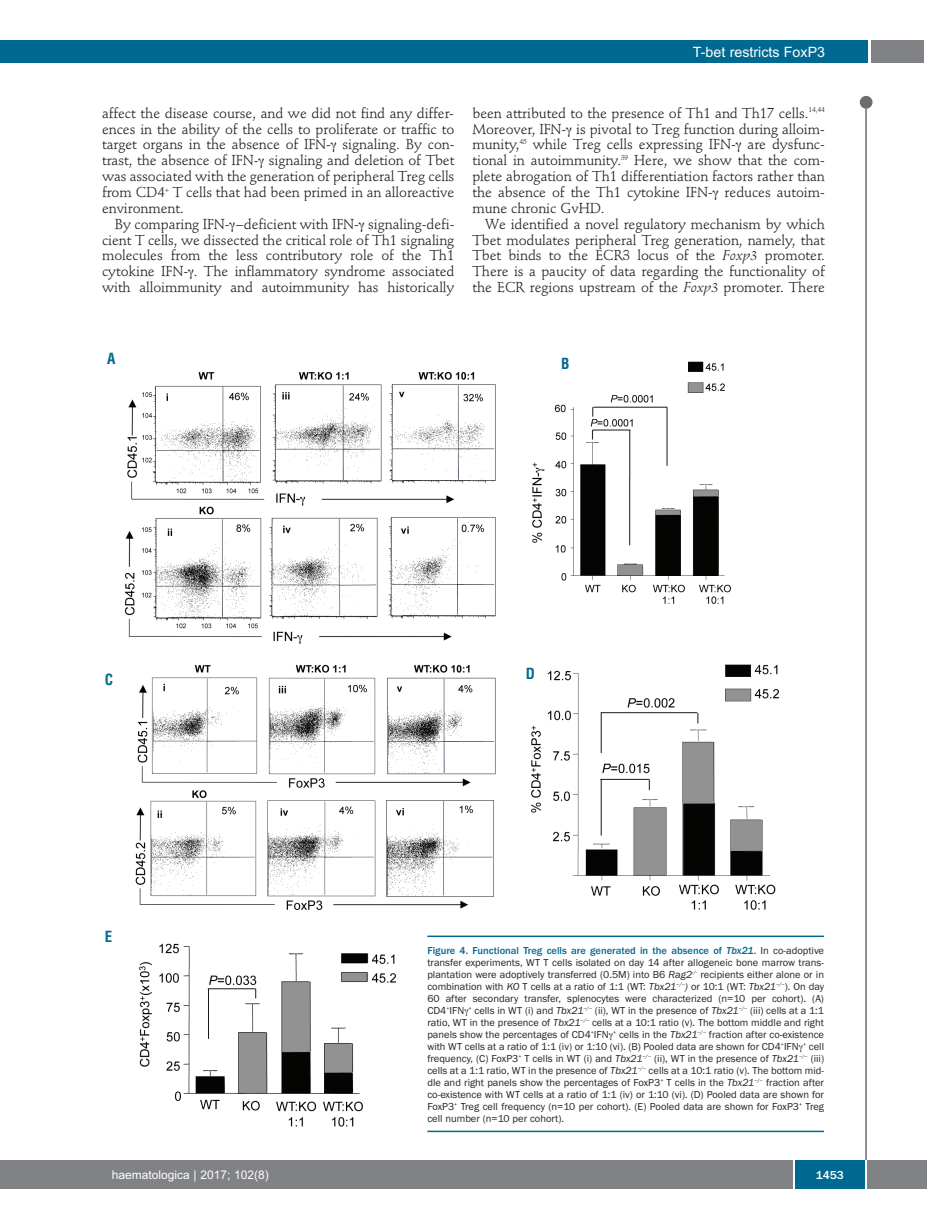
<style>
.page{position:relative;width:927px;height:1225px;background:#fff}
.page>*{position:absolute;margin:0;border:0;box-sizing:border-box;transform-origin:0 0}
.t1{font:700 condensed 15px "Helvetica";color:#006991}
.t2{font:14.25px/15.9px "Stempel Schneidler";letter-spacing:-.005em;color:#231f20;text-align:justify}
.t3{font:14.25px "Arial";color:#fff}
.t4{font:12px "Arial";color:#fff}
.t5{font:500 12px "Franklin Gothic";color:#fff}
.t6{font:10.5px/12px "Franklin Gothic";color:#231f20;text-align:justify}
.s1{font-style:italic}
.s2{font-weight:500;color:#006991}
.s3{font-weight:500;font-style:italic;color:#006991}
</style>
<div class="page">
<div style="left:860px;top:96px;width:12px;height:13px;background:#6c6d70;border-radius:50%"></div>
<hr style="left:865px;top:98px;width:2px;height:1062px;background:#6c6d70">
<div style="left:871px;top:40px;width:52px;height:22px;background:#808285"></div>
<div style="left:18px;top:40px;width:849px;height:22px;background:#006991"></div>
<div style="left:17px;top:1160px;width:910px;height:28px;background:#808285"></div>
<div style="left:795px;top:1160px;width:70px;height:28px;background:#006991"></div>
<hr style="left:793px;top:1160px;width:2px;height:28px;background:#fff">
<hr style="left:865px;top:1160px;width:2px;height:28px;background:#fff">
<div style="left:0;top:40px;width:19px;height:22px;background:#006991"></div>
<div style="left:0;top:1160px;width:18px;height:28px;background:#808285"></div>
<img style="left:124px;top:361px;width:680px;height:772px">
<hr style="left:427px;top:935px;width:397px;height:2px;background:#006991">
<hr style="left:427px;top:1130px;width:397px;height:2px;background:#006991">
<svg style="left:464px;top:1009px;width:4px;height:7px"></svg>
<svg style="left:609px;top:1033px;width:4px;height:7px"></svg>
<svg style="left:799px;top:1045px;width:4px;height:7px"></svg>
<h2 class="t3" style="left:693px;top:44px;width:134px">T-bet restricts FoxP3</h2>
<p class="t2" style="left:102px;top:106px;width:354px">affect the disease course, and we did not find any differ&shy;ences in the ability of the cells to proliferate or traffic to target organs in the absence of IFN- signaling. By con&shy;trast, the absence of IFN- signaling and deletion of Tbet was associated with the generation of peripheral Treg cells from CD4<sup>+</sup> T cells that had been primed in an alloreactive environment.</p>
<p class="t2" style="left:102px;top:217px;width:354px;text-indent:13px">By comparing IFN- −deficient with IFN- signaling-defi&shy;cient T cells, we dissected the critical role of Th1 signaling molecules from the less contributory role of the Th1 cytokine IFN- . The inflammatory syndrome associated with alloimmunity and autoimmunity has historically</p>
<p class="t2" style="left:472px;top:106px;width:354px">been attributed to the presence of Th1 and Th17 cells.<sup>14,44<br></sup>Moreover, IFN- is pivotal to Treg function during alloim&shy;munity,<sup>45</sup> while Treg cells expressing IFN- are dysfunc&shy;tional in autoimmunity.<sup>39</sup> Here, we show that the com&shy;plete abrogation of Th1 differentiation factors rather than the absence of the Th1 cytokine IFN- reduces autoim&shy;mune chronic GvHD.</p>
<p class="t2" style="left:472px;top:217px;width:354px;text-indent:13px">We identified a novel regulatory mechanism by which Tbet modulates peripheral Treg generation, namely, that Tbet binds to the ECR3 locus of the <span class="s1">Foxp3</span> promoter.<br>There is a paucity of data regarding the functionality of the ECR regions upstream of the <span class="s1">Foxp3</span> promoter. There</p>
<h1 class="t1" style="left:107px;top:350px;width:10px">A</h1>
<h1 class="t1" style="left:561px;top:355px;width:10px">B</h1>
<h1 class="t1" style="left:105px;top:671px;width:10px">C</h1>
<h1 class="t1" style="left:105px;top:927px;width:9px">E</h1>
<h1 class="t1" style="left:526px;top:665px;width:11px">D</h1>
<p class="t6" style="left:427px;top:944px;width:398px"><span class="s2">Figure 4. Functional Treg cells are generated in the absence of</span> <span class="s3">Tbx21</span><span class="s2">.</span> In co-adoptive transfer experiments, WT T cells isolated on day 14 after allogeneic bone marrow trans&shy;plantation were adoptively transferred (0.5M) into B6 <span class="s1">Rag2</span><sup>-/-</sup> recipients either alone or in combination with <span class="s1">KO</span> T cells at a ratio of 1:1 (WT: <span class="s1">Tbx21</span><sup>−/−</sup><span class="s1">)</span> or 10:1 (WT: <span class="s1">Tbx21</span><sup>−/−</sup>). On day 60 after secondary transfer, splenocytes were characterized (n=10 per cohort). (A)<br>CD4<sup>+</sup>IFN <sup>+</sup> cells in WT (i) and <span class="s1">Tbx21</span><sup>−/−</sup> (ii), WT in the presence of <span class="s1">Tbx21</span><sup>−/−</sup> (iii) cells at a 1:1 ratio, WT in the presence of <span class="s1">Tbx21</span><sup>−/−</sup> cells at a 10:1 ratio (v). The bottom middle and right panels show the percentages of CD4<sup>+</sup>IFN <sup>+</sup> cells in the <span class="s1">Tbx21</span><sup>−/−</sup> fraction after co-existence with WT cells at a ratio of 1:1 (iv) or 1:10 (vi). (B) Pooled data are shown for CD4<sup>+</sup>IFN <sup>+</sup> cell frequency, (C) FoxP3<sup>+</sup> T cells in WT (i) and <span class="s1">Tbx21</span><sup>−/−</sup> (ii), WT in the presence of <span class="s1">Tbx21</span><sup>−/−</sup> (iii) cells at a 1:1 ratio, WT in the presence of <span class="s1">Tbx21</span><sup>−/−</sup> cells at a 10:1 ratio (v). The bottom mid&shy;dle and right panels show the percentages of FoxP3<sup>+</sup> T cells in the <span class="s1">Tbx21</span><sup>−/−</sup> fraction after co-existence with WT cells at a ratio of 1:1 (iv) or 1:10 (vi). (D) Pooled data are shown for FoxP3<sup>+</sup> Treg cell frequency (n=10 per cohort). (E) Pooled data are shown for FoxP3<sup>+</sup> Treg cell number (n=10 per cohort).</p>
<p class="t4" style="left:112px;top:1167px;width:158px">haematologica | 2017; 102(8)</p>
<p class="t5" style="left:816px;top:1167px;width:30px">1453</p>
</div>
